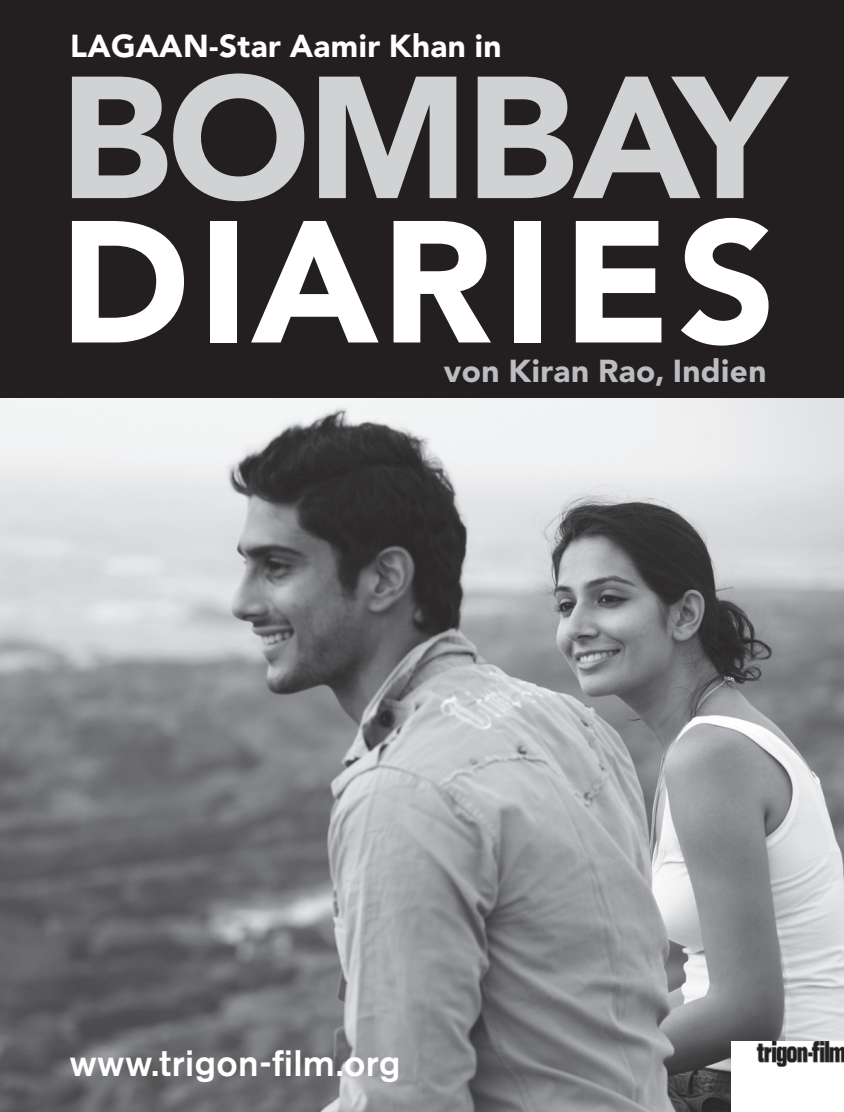
<style>
.page{position:relative;width:844px;height:1112px;background:#fff}
.page>*{position:absolute;margin:0;border:0;box-sizing:border-box;transform-origin:0 0}
.t1{font:900 171.5px "Avenir";letter-spacing:.045em;color:#fff}
.t2{font:900 171.5px "Avenir";letter-spacing:-.02em;color:#d1d2d4}
.t3{font:500 36.4px "Akzidenz Grotesk BQ";letter-spacing:.01em;color:#fff}
.t4{font:900 31.5px "Avenir";letter-spacing:.015em;color:#fff}
.t5{font:900 31.5px "Avenir";color:#bcbdc0}
</style>
<div class="page">
<img style="left:0;top:397px;width:843px;height:714px">
<img style="left:732px;top:1041px;width:111px;height:70px">
<div style="left:0;top:0;width:843px;height:397px;background:#231f20"></div>
<p class="t4" style="left:70px;top:27px;width:433px">Lagaan-Star Aamir Khan in</p>
<h1 class="t2" style="left:60px;top:35px;width:727px">Bombay</h1>
<h1 class="t1" style="left:60px;top:179px;width:717px">Diaries</h1>
<p class="t5" style="left:443px;top:352px;width:324px">von Kiran Rao, Indien</p>
<p class="t3" style="left:69px;top:1040px;width:332px">www.trigon-film.org</p>
</div>
